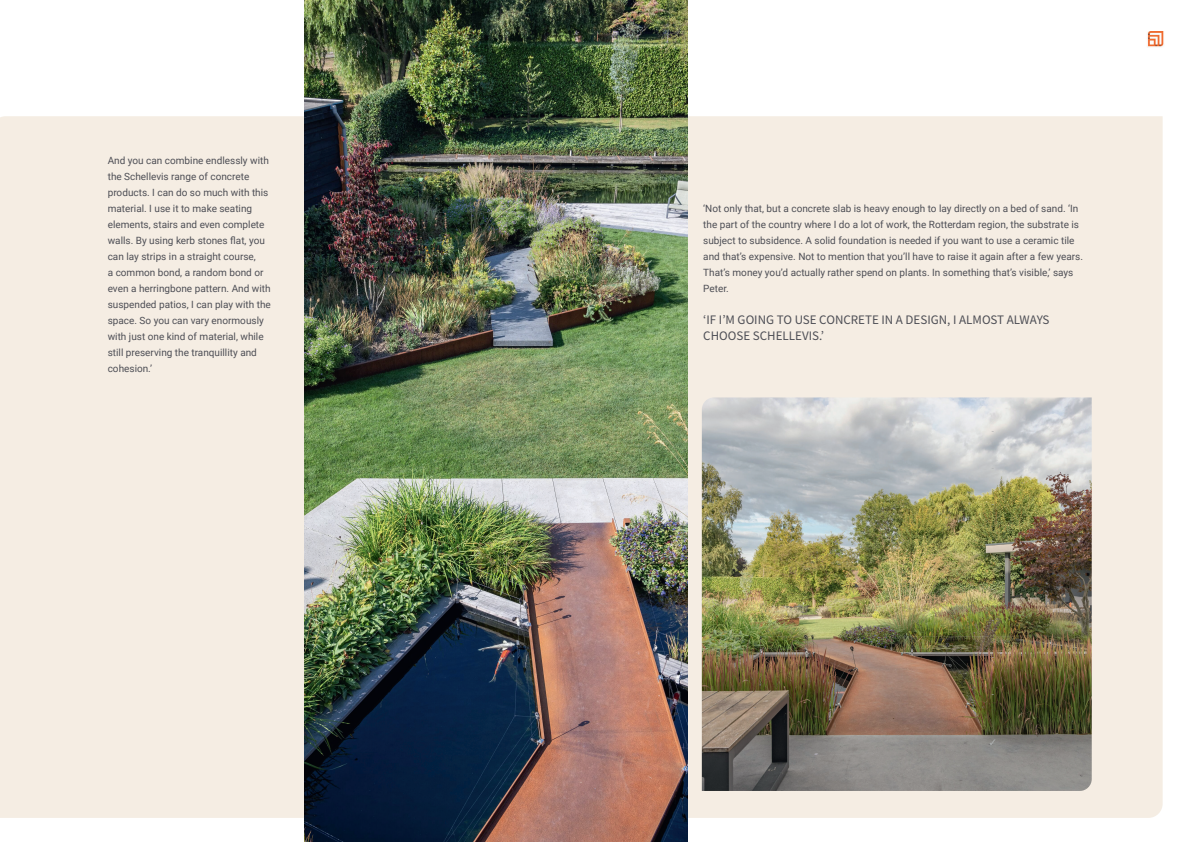
<style>
.page{position:relative;width:1191px;height:842px;background:#fff}
.page>*{position:absolute;margin:0;border:0;box-sizing:border-box;transform-origin:0 0}
.t1{font:13px/16px "Source Sans Pro";color:#4d4e55}
.t2{font:10px/16px "Roboto";color:#4d4e55}
.t3{font:italic 8px "Roboto";color:#aeb1b2}
</style>
<div class="page">
<div style="left:0;top:116px;width:1162px;height:702px;background:#f5ede3"></div>
<img style="left:702px;top:397px;width:389px;height:394px">
<img style="left:1147px;top:31px;width:17px;height:16px">
<img style="left:305px;top:0;width:382px;height:842px">
<svg style="left:990px;top:740px;width:5px;height:5px"></svg>
<p class="t2" style="left:108px;top:152px;width:165px">And you can combine endlessly with the Schellevis range of concrete products. I can do so much with this material. I use it to make seating elements, stairs and even complete walls. By using kerb stones flat, you can lay strips in a straight course,<br>a common bond, a random bond or even a herringbone pattern. And with suspended patios, I can play with the space. So you can vary enormously with just one kind of material, while still preserving the tranquillity and cohesion.’</p>
<p class="t2" style="left:703px;top:200px;width:381px">‘Not only that, but a concrete slab is heavy enough to lay directly on a bed of sand. ‘In the part of the country where I do a lot of work, the Rotterdam region, the substrate is subject to subsidence. A solid foundation is needed if you want to use a ceramic tile and that’s expensive. Not to mention that you’ll have to raise it again after a few years.<br>That’s money you’d actually rather spend on plants. In something that’s visible,’ says Peter.</p>
<h1 class="t1" style="left:703px;top:312px;width:348px">‘IF I’M GOING TO USE CONCRETE IN A DESIGN, I ALMOST ALWAYS<br>CHOOSE SCHELLEVIS.’</h1>
<p class="t3" style="left:991px;top:425px;width:4px">-</p>
<p class="t3" style="left:991px;top:499px;width:4px">-</p>
<p class="t3" style="left:991px;top:536px;width:4px">-</p>
<p class="t3" style="left:991px;top:584px;width:4px">-</p>
<p class="t3" style="left:991px;top:615px;width:4px">-</p>
<p class="t3" style="left:991px;top:652px;width:4px">-</p>
<p class="t3" style="left:991px;top:689px;width:4px">-</p>
</div>
